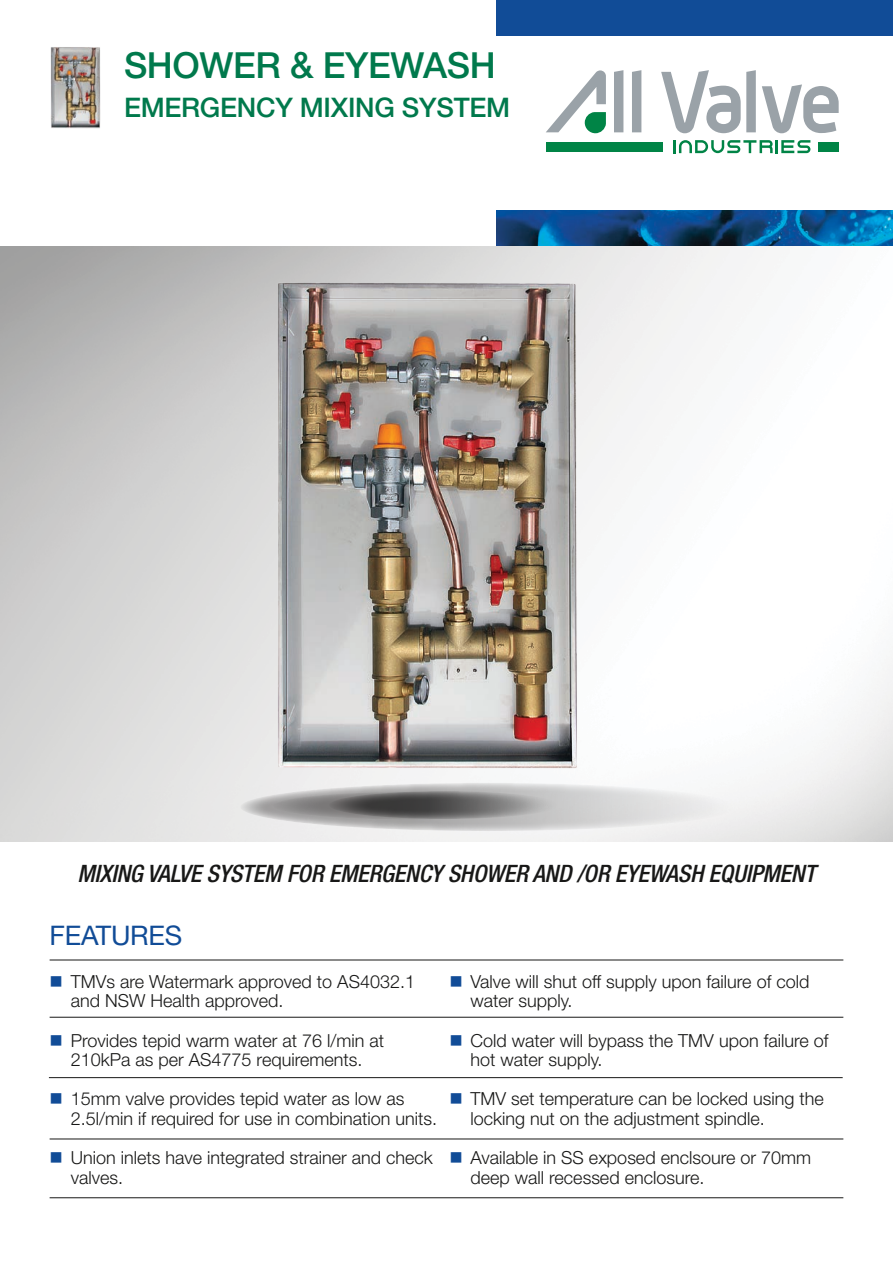
<style>
.page{position:relative;width:893px;height:1263px;background:#fff}
.page>*{position:absolute;margin:0;border:0;box-sizing:border-box;transform-origin:0 0}
.t1{font:500 36px "Helvetica Neue LT Std";letter-spacing:-.01em;color:#00794c}
.t2{font:500 27px "Helvetica Neue LT Std";letter-spacing:-.01em;color:#00794c}
.t3{font:27px "Helvetica Neue LT Std";letter-spacing:-.01em;color:#114c97}
.t4{font:italic 500 condensed 24px "Helvetica Neue LT Std";letter-spacing:-.01em;color:#181817}
.t5{font:300 18px/19.5px "Helvetica Neue LT Std";color:#181817}
.s1{color:#114c97}
</style>
<div class="page">
<div style="left:496px;top:0;width:397px;height:35px;background:#114c97"></div>
<hr style="left:50px;top:960px;width:793px;height:1px;background:#181817">
<hr style="left:50px;top:1017px;width:793px;height:1px;background:#181817">
<hr style="left:49px;top:1077px;width:794px;height:1px;background:#181817">
<img style="left:496px;top:210px;width:397px;height:36px">
<svg style="left:614px;top:70px;width:9px;height:62px"></svg>
<svg style="left:632px;top:70px;width:9px;height:62px"></svg>
<div style="left:818px;top:142px;width:21px;height:9px;background:#008446"></div>
<div style="left:546px;top:142px;width:116px;height:9px;background:#008446"></div>
<svg style="left:673px;top:140px;width:137px;height:13px"></svg>
<svg style="left:546px;top:70px;width:60px;height:63px"></svg>
<svg style="left:661px;top:70px;width:95px;height:63px"></svg>
<svg style="left:762px;top:84px;width:77px;height:49px"></svg>
<svg style="left:240px;top:783px;width:496px;height:48px"></svg>
<svg style="left:273px;top:792px;width:281px;height:27px"></svg>
<svg style="left:329px;top:791px;width:230px;height:28px"></svg>
<hr style="left:50px;top:1138px;width:793px;height:1px;background:#181817">
<hr style="left:50px;top:1197px;width:793px;height:1px;background:#181817">
<img style="left:271px;top:281px;width:312px;height:494px">
<img style="left:50px;top:47px;width:51px;height:82px">
<h1 class="t1" style="left:124px;top:44px;width:373px">SHOWER &amp; EYEWASH</h1>
<h2 class="t2" style="left:124px;top:92px;width:388px">EMERGENCY MIXING SYSTEM</h2>
<h3 class="t4" style="left:77px;top:859px;width:740px">MIXING VALVE SYSTEM FOR EMERGENCY SHOWER AND /OR EYE WASH EQUIPMENT</h3>
<h2 class="t3" style="left:50px;top:919px;width:134px">FEATURES</h2>
<p class="t5" style="left:71px;top:971px;width:346px;text-indent:-21px"><span class="s1">■</span> TMVs are Watermark approved to AS4032.1 and NSW Health approved.</p>
<p class="t5" style="left:471px;top:971px;width:340px;text-indent:-21px"><span class="s1">■</span> Valve will shut off supply upon failure of cold water supply.</p>
<p class="t5" style="left:50px;top:1030px;width:336px;text-align:center"><span class="s1">■</span> Provides tepid warm water at 76 l/min at<br>210kPa as per AS4775 requirements.</p>
<p class="t5" style="left:471px;top:1030px;width:359px;text-indent:-21px"><span class="s1">■</span> Cold water will bypass the TMV upon failure of hot water supply.</p>
<p class="t5" style="left:71px;top:1089px;width:368px;text-indent:-21px"><span class="s1">■</span> 15mm valve provides tepid water as low as<br>2.5l/min if required for use in combination units.</p>
<p class="t5" style="left:471px;top:1089px;width:355px;text-indent:-21px"><span class="s1">■</span> TMV set temperature can be locked using the locking nut on the adjustment spindle.</p>
<p class="t5" style="left:71px;top:1148px;width:364px;text-indent:-21px"><span class="s1">■</span> Union inlets have integrated strainer and check valves.</p>
<p class="t5" style="left:471px;top:1148px;width:342px;text-indent:-21px"><span class="s1">■</span> Available in SS exposed enclsoure or 70mm deep wall recessed enclosure.</p>
</div>
